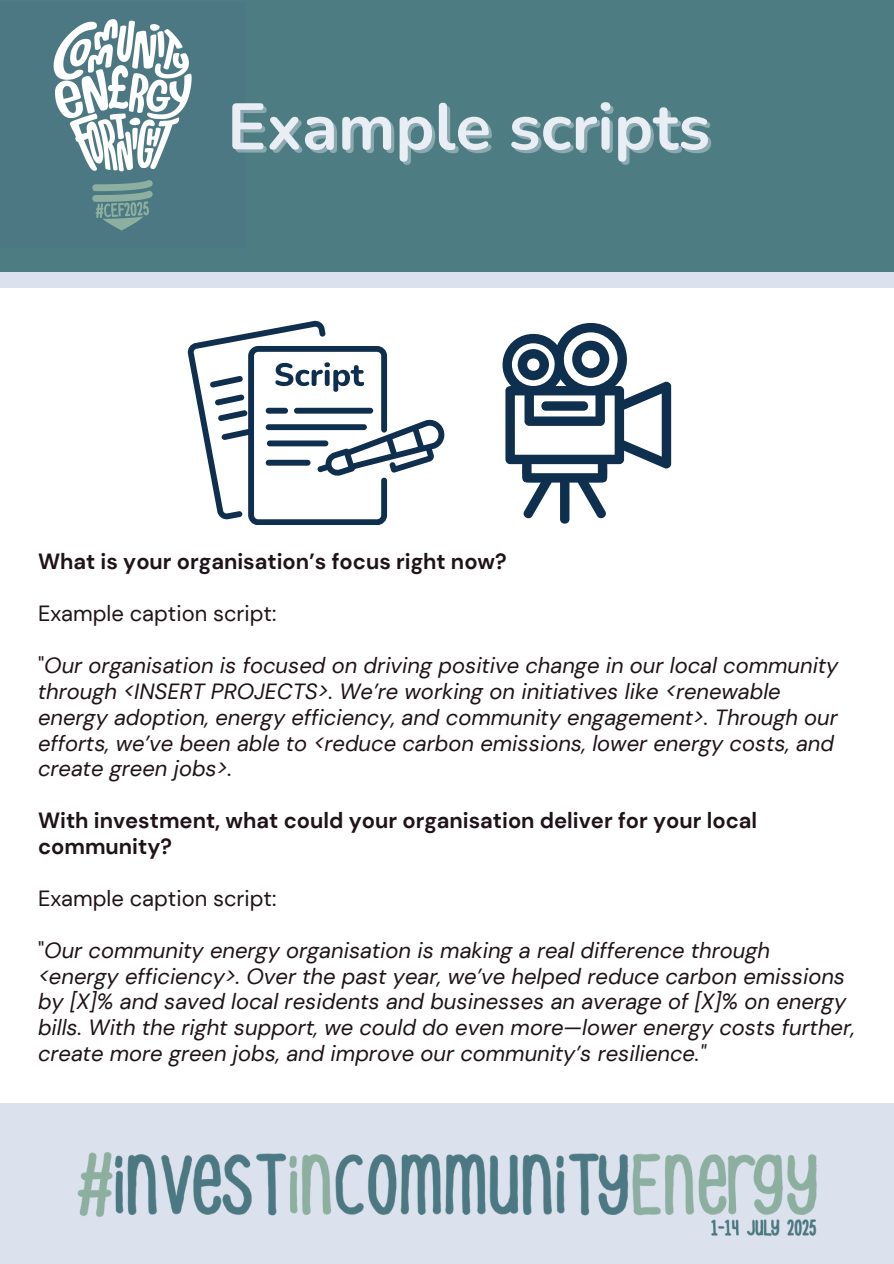
<style>
.page{position:relative;width:894px;height:1264px;background:#fff}
.page>*{position:absolute;margin:0;border:0;box-sizing:border-box;transform-origin:0 0}
.t1{font:700 65.4px "Nunito";color:#e9edf4}
.t2{font:italic 21.9px/26px "DM Sans";color:#1f1319}
.t3{font:700 21.9px/26px "DM Sans";color:#1f1319}
.t4{font:21.9px "DM Sans";color:#1f1319}
.s1{font-style:normal}
</style>
<div class="page">
<div style="left:0;top:0;width:893px;height:1263px;background:#dce2ed"></div>
<div style="left:0;top:0;width:893px;height:272px;background:#4d7c83"></div>
<img style="left:77px;top:1152px;width:740px;height:84px">
<img style="left:53px;top:19px;width:139px;height:212px">
<div style="left:0;top:289px;width:893px;height:813px;background:#fff"></div>
<svg style="left:187px;top:320px;width:258px;height:205px"></svg>
<svg style="left:502px;top:323px;width:169px;height:201px"></svg>
<h2 class="t1" style="left:227px;top:83px;width:484px">Example scripts</h2>
<h1 class="t3" style="left:38px;top:549px;width:470px">What is your organisation’s focus right now?</h1>
<p class="t4" style="left:38px;top:599px;width:240px">Example caption script:</p>
<p class="t2" style="left:38px;top:652px;width:801px"><span class="s1">"</span>Our organisation is focused on driving positive change in our local community through &lt;INSERT PROJECTS&gt;. We’re working on initiatives like &lt;renewable energy adoption, energy efficiency, and community engagement&gt;. Through our efforts, we’ve been able to &lt;reduce carbon emissions, lower energy costs, and create green jobs&gt;.</p>
<p class="t3" style="left:38px;top:807px;width:720px">With investment, what could your organisation deliver for your local community?</p>
<p class="t4" style="left:38px;top:884px;width:240px">Example caption script:</p>
<p class="t2" style="left:38px;top:937px;width:818px"><span class="s1">"</span>Our community energy organisation is making a real difference through &lt;energy efficiency&gt;. Over the past year, we’ve helped reduce carbon emissions by [X]% and saved local residents and businesses an average of [X]% on energy bills. With the right support, we could do even more—lower energy costs further, create more green jobs, and improve our community’s resilience."</p>
</div>
